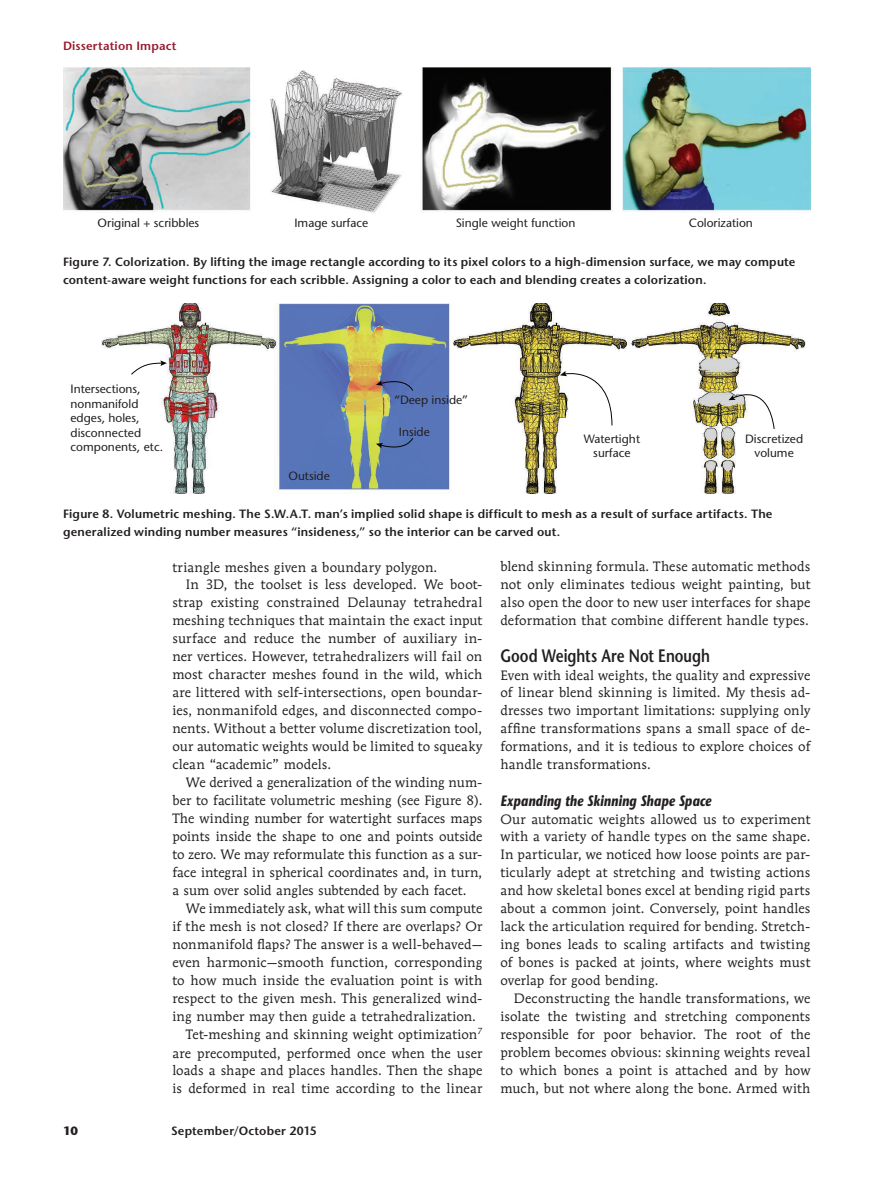
<style>
.page{position:relative;width:878px;height:1188px;background:#fff}
.page>*{position:absolute;margin:0;border:0;box-sizing:border-box;transform-origin:0 0}
.t1{font:600 18px "Stone Sans Std";color:#231f20;scale:.8 1}
.t2{font:italic 700 15px "Stone Sans Std";letter-spacing:.01em;color:#231f20;scale:.8 1}
.t3{font:13.5px/18px "Mendoza Roman Std";letter-spacing:.01em;color:#231f20;text-align:justify}
.t4{font:600 12px/18px "Stone Sans Std";letter-spacing:.015em;color:#231f20}
.t5{font:500 12px/14.4px "Stone Sans Std";color:#231f20;text-align:center}
.t6{font:600 12px "Stone Sans Std";letter-spacing:.015em;color:#981d2e}
.t7{font:700 12px "Stone Sans Std";color:#231f20}
</style>
<div class="page">
<img style="left:63px;top:68px;width:747px;height:145px">
<img style="left:101px;top:303px;width:705px;height:190px">
<svg style="left:728px;top:386px;width:47px;height:44px"></svg>
<svg style="left:560px;top:371px;width:52px;height:55px"></svg>
<svg style="left:376px;top:380px;width:38px;height:12px"></svg>
<svg style="left:376px;top:437px;width:38px;height:12px"></svg>
<svg style="left:130px;top:360px;width:37px;height:15px"></svg>
<p class="t6" style="left:63px;top:39px;width:115px">Dissertation Impact</p>
<p class="t5" style="left:98px;top:216px;width:103px">Original + scribbles</p>
<p class="t5" style="left:294px;top:216px;width:75px">Image surface</p>
<p class="t5" style="left:455px;top:216px;width:121px">Single weight function</p>
<p class="t5" style="left:688px;top:216px;width:66px">Colorization</p>
<p class="t4" style="left:63px;top:252px;width:734px">Figure 7. Colorization. By lifting the image rectangle according to its pixel colors to a high-dimension surface, we may compute content-aware weight functions for each scribble. Assigning a color to each and blending creates a colorization.</p>
<p class="t5" style="left:70px;top:382px;width:94px;text-align:left">Intersections, nonmanifold edges, holes, disconnected components, etc.</p>
<p class="t5" style="left:394px;top:393px;width:76px">“Deep inside”</p>
<p class="t5" style="left:399px;top:424px;width:32px">Inside</p>
<p class="t5" style="left:583px;top:431px;width:58px">Watertight surface</p>
<p class="t5" style="left:745px;top:431px;width:60px">Discretized volume</p>
<p class="t5" style="left:288px;top:468px;width:43px">Outside</p>
<p class="t4" style="left:63px;top:504px;width:711px">Figure 8. Volumetric meshing. The S.W.A.T. man’s implied solid shape is difficult to mesh as a result of surface artifacts. The generalized winding number measures “insideness,” so the interior can be carved out.</p>
<p class="t3" style="left:172px;top:558px;width:266px">triangle meshes given a boundary polygon.</p>
<p class="t3" style="left:186px;top:576px;width:298px">In 3D, the toolset is less developed. We boot-</p>
<p class="t3" style="left:172px;top:594px;width:311px">strap existing constrained Delaunay tetrahedral</p>
<p class="t3" style="left:172px;top:612px;width:311px">meshing techniques that maintain the exact input</p>
<p class="t3" style="left:172px;top:630px;width:311px">surface and reduce the number of auxiliary in-</p>
<p class="t3" style="left:172px;top:648px;width:311px">ner vertices. However, tetrahedralizers will fail on</p>
<p class="t3" style="left:172px;top:666px;width:311px">most character meshes found in the wild, which</p>
<p class="t3" style="left:172px;top:684px;width:311px">are littered with self-intersections, open boundar-</p>
<p class="t3" style="left:172px;top:702px;width:311px">ies, nonmanifold edges, and disconnected compo-</p>
<p class="t3" style="left:172px;top:720px;width:311px">nents. Without a better volume discretization tool,</p>
<p class="t3" style="left:172px;top:738px;width:311px">our automatic weights would be limited to squeaky</p>
<p class="t3" style="left:172px;top:756px;width:160px">clean “academic” models.</p>
<p class="t3" style="left:186px;top:774px;width:298px">We derived a generalization of the winding num-</p>
<p class="t3" style="left:172px;top:792px;width:311px">ber to facilitate volumetric meshing (see Figure 8).</p>
<p class="t3" style="left:172px;top:810px;width:311px">The winding number for watertight surfaces maps</p>
<p class="t3" style="left:172px;top:828px;width:311px">points inside the shape to one and points outside</p>
<p class="t3" style="left:172px;top:846px;width:311px">to zero. We may reformulate this function as a sur-</p>
<p class="t3" style="left:172px;top:864px;width:311px">face integral in spherical coordinates and, in turn,</p>
<p class="t3" style="left:172px;top:882px;width:296px">a sum over solid angles subtended by each facet.</p>
<p class="t3" style="left:186px;top:900px;width:298px">We immediately ask, what will this sum compute</p>
<p class="t3" style="left:172px;top:918px;width:311px">if the mesh is not closed? If there are overlaps? Or</p>
<p class="t3" style="left:172px;top:936px;width:311px">nonmanifold flaps? The answer is a well-behaved—</p>
<p class="t3" style="left:172px;top:954px;width:311px">even harmonic—smooth function, corresponding</p>
<p class="t3" style="left:172px;top:972px;width:311px">to how much inside the evaluation point is with</p>
<p class="t3" style="left:172px;top:990px;width:311px">respect to the given mesh. This generalized wind-</p>
<p class="t3" style="left:172px;top:1008px;width:305px">ing number may then guide a tetrahedralization.</p>
<p class="t3" style="left:186px;top:1026px;width:298px">Tet-meshing and skinning weight optimization<sup>7</sup></p>
<p class="t3" style="left:172px;top:1044px;width:311px">are precomputed, performed once when the user</p>
<p class="t3" style="left:172px;top:1062px;width:311px">loads a shape and places handles. Then the shape</p>
<p class="t3" style="left:172px;top:1080px;width:311px">is deformed in real time according to the linear</p>
<p class="t7" style="left:63px;top:1123px;width:16px">10</p>
<p class="t4" style="left:171px;top:1121px;width:147px">September/October 2015</p>
<p class="t3" style="left:500px;top:558px;width:311px">blend skinning formula. These automatic methods not only eliminates tedious weight painting, but also open the door to new user interfaces for shape deformation that combine different handle types.</p>
<h1 class="t1" style="left:500px;top:644px;width:263px">Good Weights Are Not Enough</h1>
<p class="t3" style="left:500px;top:666px;width:311px">Even with ideal weights, the quality and expressive of linear blend skinning is limited. My thesis ad&shy;dresses two important limitations: supplying only affine transformations spans a small space of de&shy;formations, and it is tedious to explore choices of handle transformations.</p>
<p class="t2" style="left:500px;top:791px;width:265px">Expanding the Skinning Shape Space</p>
<p class="t3" style="left:500px;top:810px;width:311px">Our automatic weights allowed us to experiment with a variety of handle types on the same shape.<br>In particular, we noticed how loose points are par&shy;ticularly adept at stretching and twisting actions and how skeletal bones excel at bending rigid parts about a common joint. Conversely, point handles lack the articulation required for bending. Stretch&shy;ing bones leads to scaling artifacts and twisting of bones is packed at joints, where weights must overlap for good bending.</p>
<p class="t3" style="left:500px;top:990px;width:311px;text-indent:14px">Deconstructing the handle transformations, we isolate the twisting and stretching components responsible for poor behavior. The root of the problem becomes obvious: skinning weights reveal to which bones a point is attached and by how much, but not where along the bone. Armed with</p>
</div>
